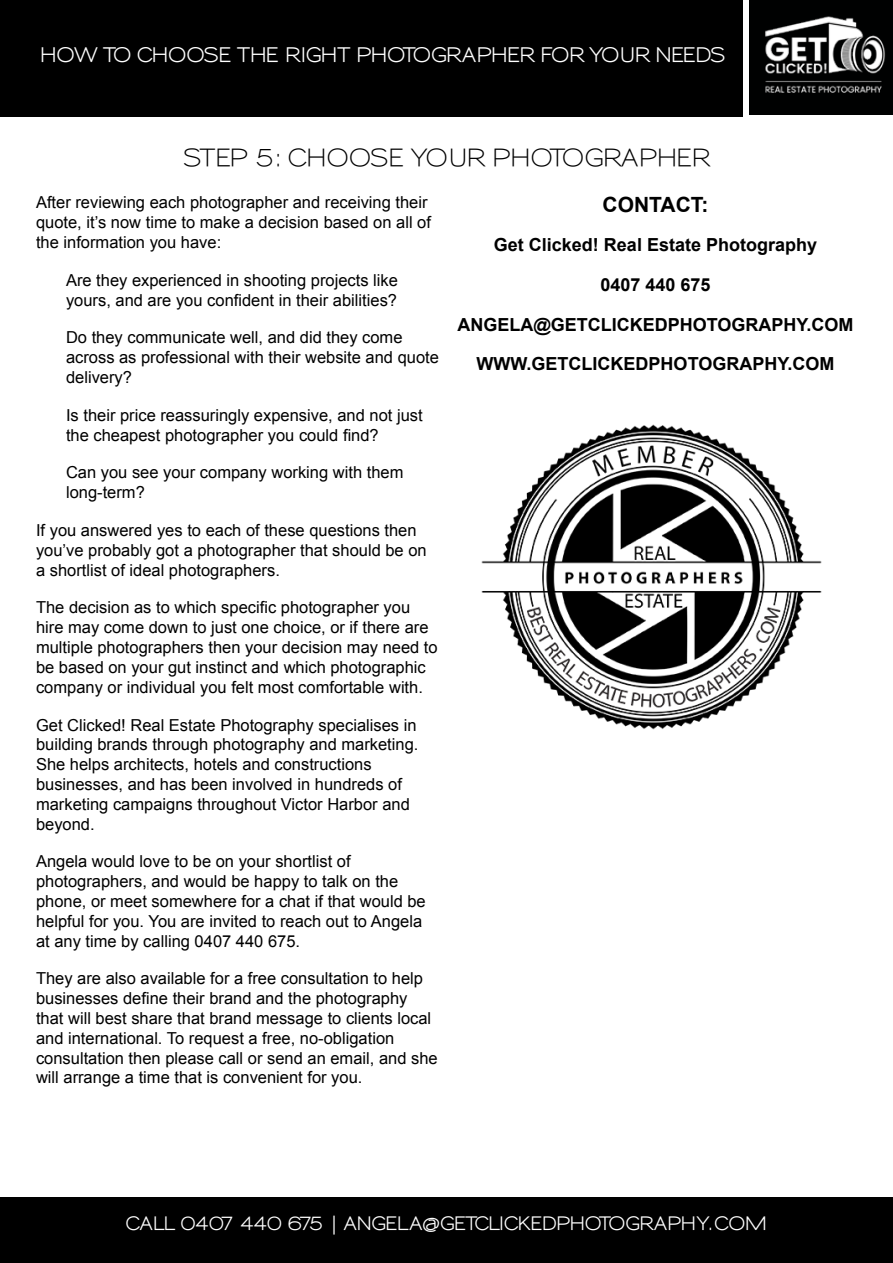
<style>
.page{position:relative;width:893px;height:1263px;background:#fff}
.page>*{position:absolute;margin:0;border:0;box-sizing:border-box;transform-origin:0 0}
.t1{font:600 24px "Sansumi";letter-spacing:-.065em;color:#000}
.t2{font:700 21px "Arial";color:#000}
.t3{font:700 19.5px "Sansumi";letter-spacing:-.065em;color:#fff}
.t4{font:700 18px/39.6px "Arial";color:#000;text-align:center}
.t5{font:700 18px "Sansumi";letter-spacing:-.065em;color:#fff}
.t6{font:16.5px/19.8px "Arial";color:#000}
</style>
<div class="page">
<img style="left:481px;top:424px;width:341px;height:306px">
<img style="left:750px;top:0;width:143px;height:115px">
<div style="left:0;top:0;width:742px;height:117px;background:#000"></div>
<div style="left:0;top:1197px;width:893px;height:66px;background:#000"></div>
<p class="t3" style="left:40px;top:44px;width:687px">HOW TO CHOOSE THE RIGHT PHOTOGRAPHER FOR YOUR NEEDS</p>
<h1 class="t1" style="left:183px;top:146px;width:529px">STEP 5: CHOOSE YOUR PHOTOGRAPHER</h1>
<p class="t6" style="left:36px;top:193px;width:396px">After reviewing each photographer and receiving their quote, it’s now time to make a decision based on all of the information you have:</p>
<p class="t6" style="left:66px;top:270px;width:333px">Are they experienced in shooting projects like yours, and are you confident in their abilities?</p>
<p class="t6" style="left:66px;top:328px;width:374px">Do they communicate well, and did they come across as professional with their website and quote delivery?</p>
<p class="t6" style="left:66px;top:405px;width:358px">Is their price reassuringly expensive, and not just the cheapest photographer you could find?</p>
<p class="t6" style="left:66px;top:463px;width:339px">Can you see your company working with them long-term?</p>
<p class="t6" style="left:36px;top:520px;width:392px">If you answered yes to each of these questions then you’ve probably got a photographer that should be on a shortlist of ideal photographers.</p>
<p class="t6" style="left:36px;top:598px;width:403px">The decision as to which specific photographer you hire may come down to just one choice, or if there are multiple photographers then your decision may need to be based on your gut instinct and which photographic company or individual you felt most comfortable with.</p>
<p class="t6" style="left:36px;top:715px;width:384px">Get Clicked! Real Estate Photography specialises in building brands through photography and marketing.<br>She helps architects, hotels and constructions businesses, and has been involved in hundreds of marketing campaigns throughout Victor Harbor and beyond.</p>
<p class="t6" style="left:36px;top:852px;width:391px">Angela would love to be on your shortlist of photographers, and would be happy to talk on the phone, or meet somewhere for a chat if that would be helpful for you. You are invited to reach out to Angela at any time by calling 0407 440 675.</p>
<p class="t6" style="left:36px;top:969px;width:403px">They are also available for a free consultation to help businesses define their brand and the photography that will best share that brand message to clients local and international. To request a free, no-obligation consultation then please call or send an email, and she will arrange a time that is convenient for you.</p>
<p class="t2" style="left:603px;top:190px;width:107px">CONTACT:</p>
<p class="t4" style="left:494px;top:226px;width:325px">Get Clicked! Real Estate Photography</p>
<p class="t4" style="left:457px;top:265px;width:398px">0407 440 675<br>ANGELA@GETCLICKEDPHOTOGRAPHY.COM</p>
<p class="t4" style="left:477px;top:345px;width:359px">WWW.GETCLICKEDPHOTOGRAPHY.COM</p>
<p class="t5" style="left:125px;top:1214px;width:643px">CALL 0407 440 675 | ANGELA@GETCLICKEDPHOTOGRAPHY.COM</p>
</div>
